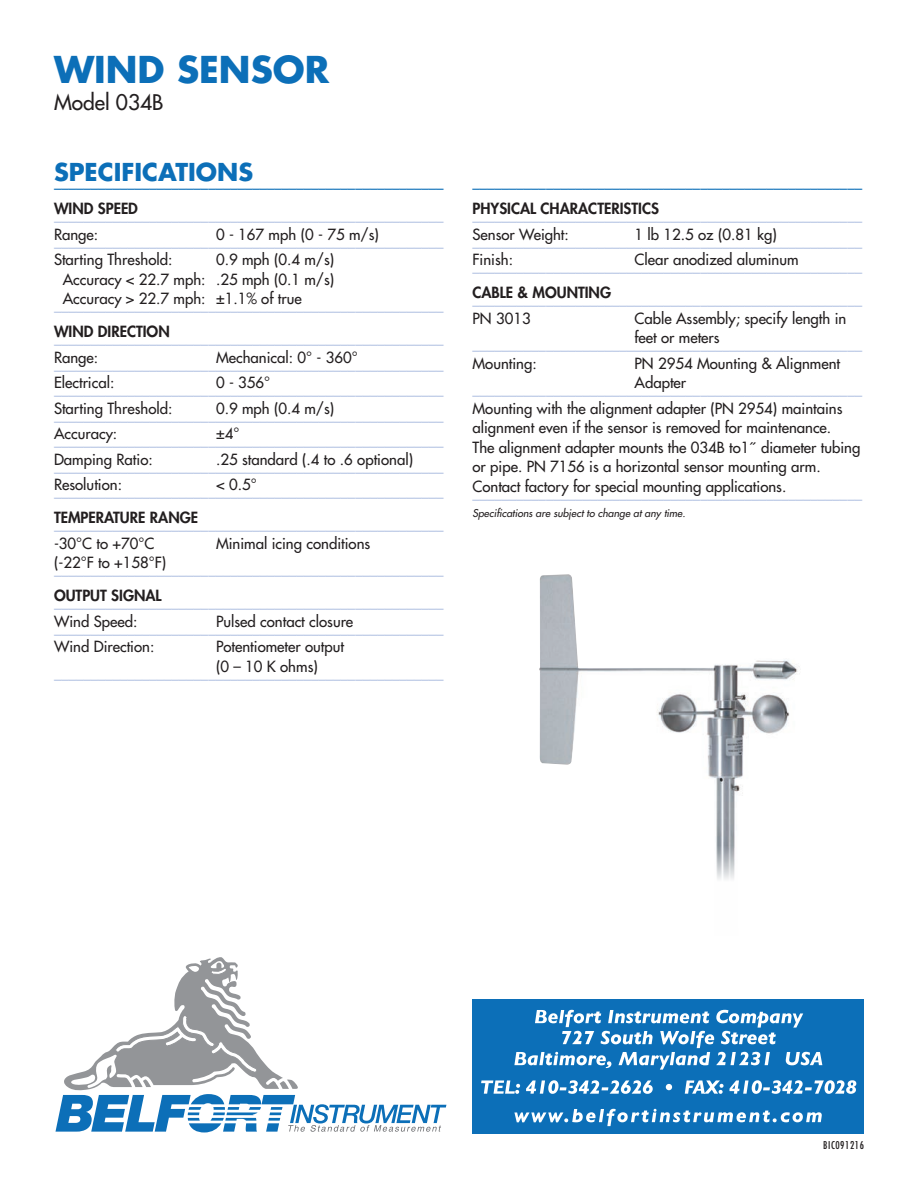
<style>
.page{position:relative;width:918px;height:1188px;background:#fff}
.page>*{position:absolute;margin:0;border:0;box-sizing:border-box;transform-origin:0 0}
.t1{font:700 36px "Futura";color:#0c6fb8}
.t2{font:700 24px "Futura";color:#0c6fb8}
.t3{font:21px "Futura";color:#231f20}
.t4{font:15px "Futura";color:#b6c5e4}
.t5{font:15px/19.5px "Futura";color:#231f20}
.t6{font:15px "Futura";color:#0c6fb8}
.t7{font:800 15px "Futura";color:#231f20}
.t8{font:italic 10.5px "Futura";color:#231f20}
.t9{font:condensed 10.5px "Futura";letter-spacing:.05em;color:#231f20}
</style>
<div class="page">
<div style="left:472px;top:999px;width:392px;height:135px;background:#0c6fb8"></div>
<svg style="left:514px;top:1109px;width:308px;height:17px"></svg>
<svg style="left:481px;top:1080px;width:375px;height:14px"></svg>
<svg style="left:514px;top:1010px;width:308px;height:60px"></svg>
<svg style="left:56px;top:957px;width:390px;height:176px"></svg>
<img style="left:539px;top:574px;width:261px;height:306px">
<h1 class="t1" style="left:54px;top:44px;width:277px">WIND SENSOR</h1>
<h3 class="t3" style="left:54px;top:88px;width:111px">Model 034B</h3>
<h2 class="t2" style="left:54px;top:156px;width:199px">SPECIFICATIONS</h2>
<p class="t6" style="left:54px;top:172px;width:391px">_____________________________________________________</p>
<p class="t7" style="left:54px;top:199px;width:86px">WIND SPEED</p>
<p class="t4" style="left:54px;top:205px;width:391px">_____________________________________________________</p>
<p class="t5" style="left:54px;top:224px;width:46px">Range:</p>
<p class="t5" style="left:216px;top:224px;width:164px">0 - 167 mph (0 - 75 m/s)</p>
<p class="t4" style="left:54px;top:230px;width:391px">_____________________________________________________</p>
<p class="t5" style="left:54px;top:250px;width:120px">Starting Threshold:</p>
<p class="t5" style="left:63px;top:250px;width:273px;text-align:justify;text-indent:153px">0.9 mph (0.4 m/s)<br>Accuracy &lt; 22.7 mph: .25 mph (0.1 m/s)<br>Accuracy &gt; 22.7 mph: ±1.1% of true</p>
<p class="t4" style="left:54px;top:295px;width:391px">_____________________________________________________</p>
<p class="t7" style="left:54px;top:322px;width:117px">WIND DIRECTION</p>
<p class="t4" style="left:54px;top:328px;width:391px">_____________________________________________________</p>
<p class="t5" style="left:54px;top:347px;width:46px">Range:</p>
<p class="t5" style="left:216px;top:347px;width:143px">Mechanical: 0° - 360°</p>
<p class="t4" style="left:54px;top:353px;width:391px">_____________________________________________________</p>
<p class="t5" style="left:54px;top:373px;width:62px">Electrical:</p>
<p class="t5" style="left:216px;top:373px;width:56px">0 - 356°</p>
<p class="t4" style="left:54px;top:379px;width:391px">_____________________________________________________</p>
<p class="t5" style="left:54px;top:398px;width:120px">Starting Threshold:</p>
<p class="t5" style="left:216px;top:398px;width:120px">0.9 mph (0.4 m/s)</p>
<p class="t4" style="left:54px;top:404px;width:391px">_____________________________________________________</p>
<p class="t5" style="left:54px;top:424px;width:65px">Accuracy:</p>
<p class="t5" style="left:216px;top:424px;width:25px">±4°</p>
<p class="t4" style="left:54px;top:430px;width:391px">_____________________________________________________</p>
<p class="t5" style="left:54px;top:449px;width:100px">Damping Ratio:</p>
<p class="t5" style="left:216px;top:449px;width:199px">.25 standard (.4 to .6 optional)</p>
<p class="t4" style="left:54px;top:455px;width:391px">_____________________________________________________</p>
<p class="t5" style="left:54px;top:475px;width:70px">Resolution:</p>
<p class="t5" style="left:216px;top:475px;width:42px">&lt; 0.5°</p>
<p class="t4" style="left:54px;top:481px;width:391px">_____________________________________________________</p>
<p class="t7" style="left:54px;top:508px;width:144px">TEMPERATURE RANGE</p>
<p class="t4" style="left:54px;top:514px;width:391px">_____________________________________________________</p>
<p class="t5" style="left:54px;top:533px;width:102px">-30°C to +70°C</p>
<p class="t5" style="left:216px;top:533px;width:156px">Minimal icing conditions</p>
<p class="t5" style="left:54px;top:553px;width:114px">(-22°F to +158°F)</p>
<p class="t4" style="left:54px;top:559px;width:391px">_____________________________________________________</p>
<p class="t7" style="left:54px;top:586px;width:109px">OUTPUT SIGNAL</p>
<p class="t4" style="left:54px;top:592px;width:391px">_____________________________________________________</p>
<p class="t5" style="left:54px;top:611px;width:85px">Wind Speed:</p>
<p class="t5" style="left:216px;top:611px;width:139px">Pulsed contact closure</p>
<p class="t4" style="left:54px;top:617px;width:391px">_____________________________________________________</p>
<p class="t5" style="left:54px;top:637px;width:102px">Wind Direction:</p>
<p class="t5" style="left:216px;top:637px;width:130px">Potentiometer output (0 – 10 K ohms)</p>
<p class="t4" style="left:54px;top:662px;width:391px">_____________________________________________________</p>
<p class="t6" style="left:472px;top:172px;width:391px">_____________________________________________________</p>
<p class="t7" style="left:472px;top:199px;width:187px">PHYSICAL CHARACTERISTICS</p>
<p class="t4" style="left:472px;top:205px;width:391px">_____________________________________________________</p>
<p class="t5" style="left:472px;top:224px;width:98px">Sensor Weight:</p>
<p class="t5" style="left:634px;top:224px;width:144px">1 lb 12.5 oz (0.81 kg)</p>
<p class="t4" style="left:472px;top:230px;width:391px">_____________________________________________________</p>
<p class="t5" style="left:472px;top:250px;width:42px">Finish:</p>
<p class="t5" style="left:634px;top:250px;width:166px">Clear anodized aluminum</p>
<p class="t4" style="left:472px;top:256px;width:391px">_____________________________________________________</p>
<p class="t7" style="left:472px;top:283px;width:104px">CABLE &amp; MOUNTIN</p>
<p class="t7" style="left:600px;top:283px;width:13px">G</p>
<p class="t4" style="left:472px;top:289px;width:391px">_____________________________________________________</p>
<p class="t5" style="left:472px;top:308px;width:60px">PN 3013</p>
<p class="t5" style="left:634px;top:308px;width:213px">Cable Assembly; specify length in feet or meters</p>
<p class="t4" style="left:472px;top:334px;width:391px">_____________________________________________________</p>
<p class="t5" style="left:472px;top:353px;width:66px">Mounting:</p>
<p class="t5" style="left:634px;top:353px;width:207px">PN 2954 Mounting &amp; Alignment<br>Adapter</p>
<p class="t4" style="left:472px;top:379px;width:391px">_____________________________________________________</p>
<p class="t5" style="left:472px;top:398px;width:389px">Mounting with the alignment adapter (PN 2954) maintains alignment even if the sensor is removed for maintenance.<br>The alignment adapter mounts the 034B to1˝ diameter tubing or pipe. PN 7156 is a horizontal sensor mounting arm.<br>Contact factory for special mounting applications.</p>
<p class="t4" style="left:472px;top:482px;width:391px">_____________________________________________________</p>
<p class="t8" style="left:472px;top:507px;width:214px">Specifications are subject to change at any time.</p>
<p class="t9" style="left:823px;top:1138px;width:42px">BIC091216</p>
</div>
